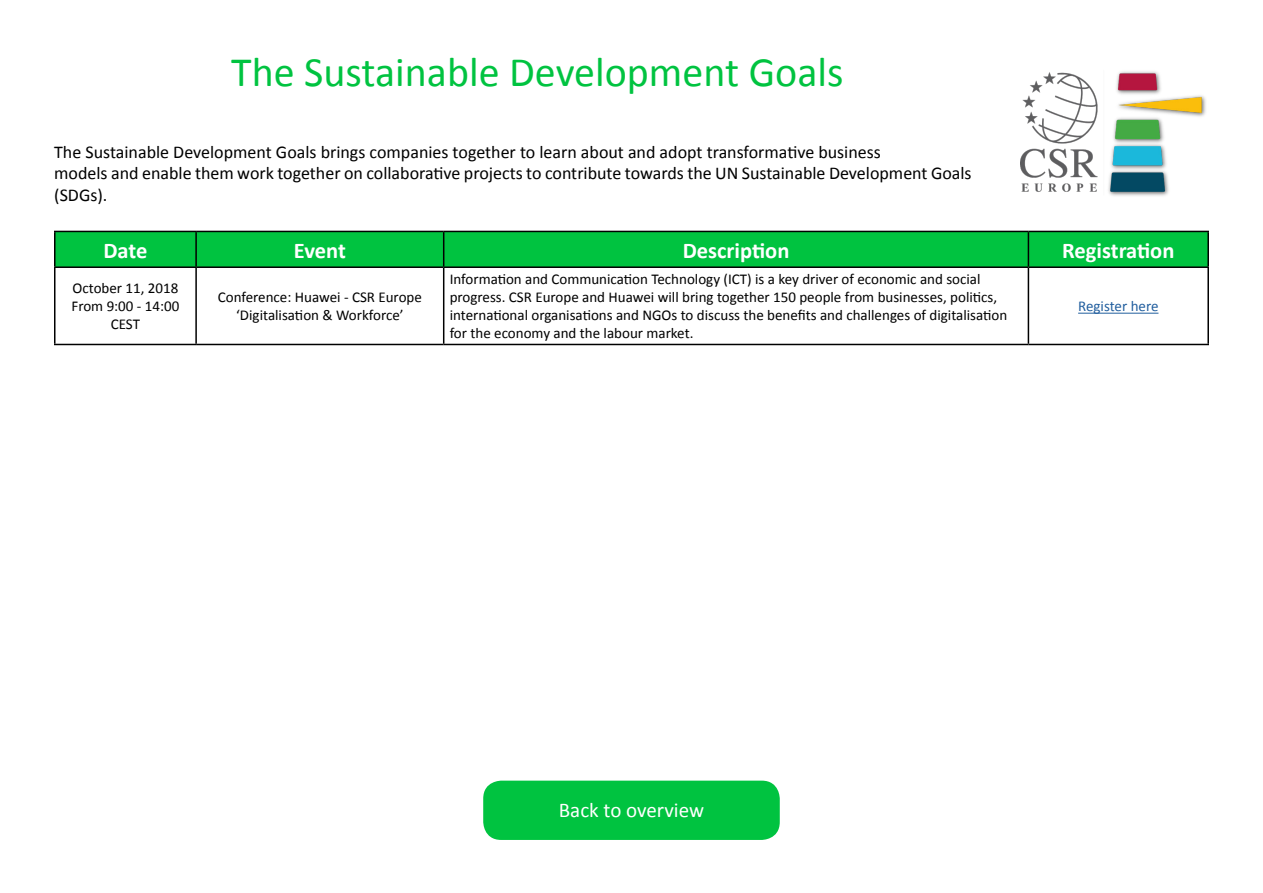
<style>
.page{position:relative;width:1263px;height:893px;background:#fff}
.page>*{position:absolute;margin:0;border:0;box-sizing:border-box;transform-origin:0 0}
.t1{font:42px "Calibri";color:#00c340}
.t2{font:700 22.5px "Calibri";color:#fff}
.t3{font:21px "Calibri";color:#fff}
.t4{font:18px/21.6px "Calibri";color:#000}
.t5{font:15px/18px "Calibri";color:#000;text-align:center}
.t6{font:15px "Calibri";color:#215e9e}
</style>
<div class="page">
<img style="left:1020px;top:71px;width:186px;height:125px">
<div style="left:56px;top:232px;width:1151px;height:34px;background:#00c340"></div>
<hr style="left:54px;top:231px;width:142px;height:1px;background:#000">
<hr style="left:54px;top:232px;width:2px;height:34px;background:#000">
<hr style="left:196px;top:231px;width:248px;height:1px;background:#000">
<hr style="left:195px;top:232px;width:2px;height:34px;background:#000">
<hr style="left:444px;top:231px;width:584px;height:1px;background:#000">
<hr style="left:443px;top:232px;width:1px;height:34px;background:#000">
<hr style="left:1028px;top:231px;width:181px;height:1px;background:#000">
<hr style="left:1028px;top:232px;width:1px;height:34px;background:#000">
<hr style="left:1207px;top:232px;width:2px;height:34px;background:#000">
<hr style="left:54px;top:266px;width:142px;height:2px;background:#000">
<hr style="left:54px;top:268px;width:2px;height:76px;background:#000">
<hr style="left:196px;top:266px;width:248px;height:2px;background:#000">
<hr style="left:195px;top:268px;width:2px;height:76px;background:#000">
<hr style="left:444px;top:266px;width:584px;height:2px;background:#000">
<hr style="left:443px;top:268px;width:1px;height:76px;background:#000">
<hr style="left:1028px;top:266px;width:181px;height:2px;background:#000">
<hr style="left:1028px;top:268px;width:1px;height:76px;background:#000">
<hr style="left:1207px;top:268px;width:2px;height:76px;background:#000">
<hr style="left:54px;top:344px;width:142px;height:1px;background:#000">
<hr style="left:196px;top:344px;width:248px;height:1px;background:#000">
<hr style="left:444px;top:344px;width:584px;height:1px;background:#000">
<hr style="left:1028px;top:344px;width:181px;height:1px;background:#000">
<hr style="left:1078px;top:313px;width:80px;height:1px;background:#215e9e">
<div style="left:483px;top:781px;width:297px;height:59px;background:#00c340;border-radius:18px"></div>
<h1 class="t1" style="left:231px;top:45px;width:614px">The Sustainable Development Goals</h1>
<p class="t4" style="left:54px;top:141px;width:919px">The Sustainable Development Goals brings companies together to learn about and adopt transformative business<br>models and enable them work together on collaborative projects to contribute towards the UN Sustainable Development Goals (SDGs).</p>
<h2 class="t2" style="left:103px;top:236px;width:45px">Date</h2>
<h2 class="t2" style="left:294px;top:236px;width:53px">Event</h2>
<h2 class="t2" style="left:683px;top:236px;width:108px">Description</h2>
<h2 class="t2" style="left:1062px;top:236px;width:114px">Registration</h2>
<p class="t5" style="left:72px;top:280px;width:109px">October 11, 2018<br>From 9:00 - 14:00<br>CEST</p>
<p class="t5" style="left:218px;top:289px;width:206px">Conference: Huawei - CSR Europe ‘Digitalisation &amp; Workforce’</p>
<p class="t5" style="left:450px;top:271px;width:559px;text-align:left">Information and Communication Technology (ICT) is a key driver of economic and social progress. CSR Europe and Huawei will bring together 150 people from businesses, politics, international organisations and NGOs to discuss the benefits and challenges of digitalisation for the economy and the labour market.</p>
<p class="t6" style="left:1078px;top:297px;width:82px">Register here</p>
<h3 class="t3" style="left:559px;top:796px;width:147px">Back to overview</h3>
</div>
